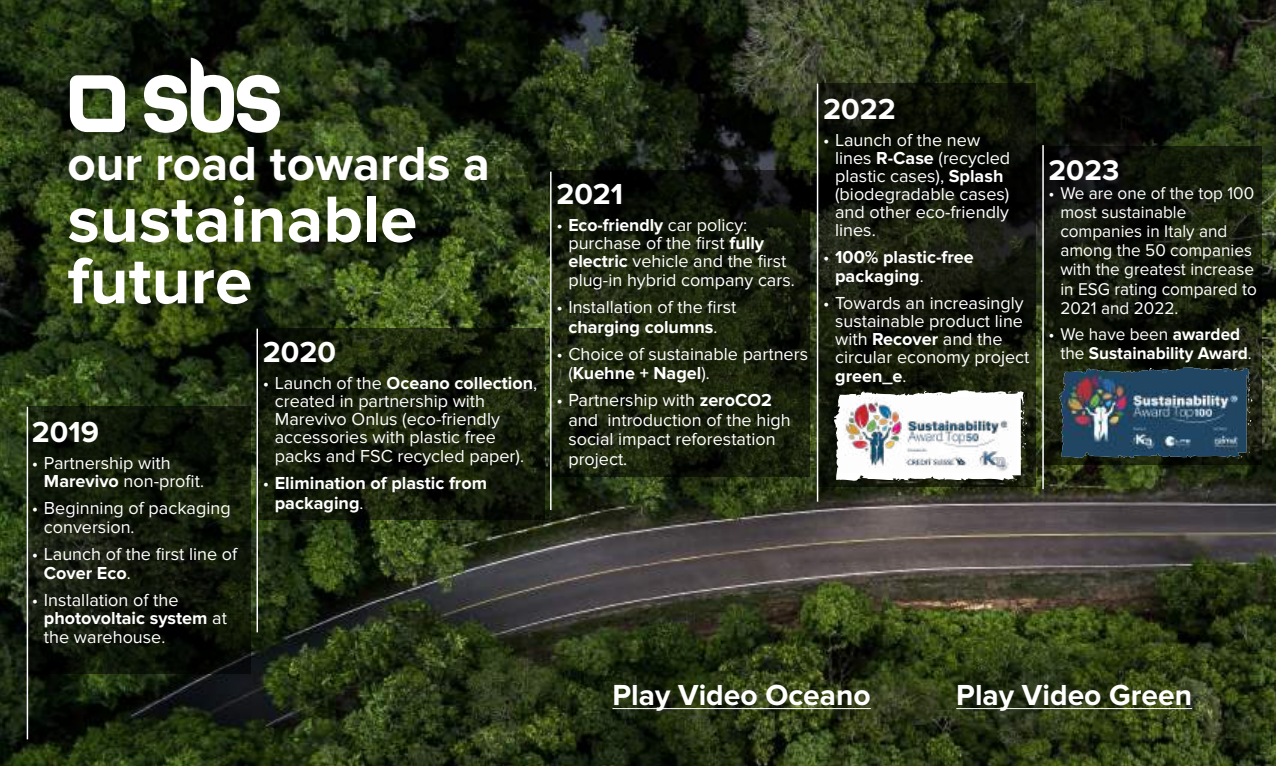
<style>
.page{position:relative;width:1276px;height:766px;background:#fff}
.page>*{position:absolute;margin:0;border:0;box-sizing:border-box;transform-origin:0 0}
.t1{font:700 67.5px/61.5px "Proxima Nova";color:#fff}
.t2{font:700 49.5px "Proxima Nova";color:#fff}
.t3{font:700 30px "Proxima Nova";color:#fff}
.t4{font:700 29.4px "Proxima Nova";color:#fff}
.t5{font:18px/18.3px "Proxima Nova";color:#fff}
.t6{font:700 18px/19.5px "Proxima Nova";color:#fff}
.t7{font:17.7px/19px "Proxima Nova";color:#fff}
.t8{font:700 17.7px/19px "Proxima Nova";color:#fff}
.s1{font-weight:700}
.s2{font-size:17.7px}
.s3{font-weight:400}
.s4{font-weight:400;font-size:17.7px}
</style>
<div class="page">
<img style="left:0;top:0;width:1276px;height:765px">
<svg style="left:70px;top:75px;width:55px;height:57px"></svg>
<svg style="left:144px;top:58px;width:136px;height:75px"></svg>
<hr style="left:612px;top:708px;width:259px;height:1px;background:#fff">
<hr style="left:956px;top:708px;width:236px;height:1px;background:#fff">
<svg style="left:550px;top:170px;width:259px;height:306px;background:#181f0d"></svg>
<svg style="left:818px;top:84px;width:218px;height:403px;background:#12160a"></svg>
<svg style="left:1043px;top:146px;width:218px;height:318px;background:#14190c"></svg>
<svg style="left:28px;top:406px;width:222px;height:267px;background:#11170a"></svg>
<svg style="left:258px;top:328px;width:287px;height:192px;background:#141c0a"></svg>
<hr style="left:27px;top:406px;width:1px;height:333px;background:#fff">
<hr style="left:256px;top:328px;width:2px;height:304px;background:#fff">
<hr style="left:550px;top:171px;width:1px;height:339px;background:#fff">
<hr style="left:817px;top:84px;width:1px;height:417px;background:#fff">
<hr style="left:1042px;top:145px;width:1px;height:344px;background:#fff">
<svg style="left:833px;top:389px;width:194px;height:92px"></svg>
<img style="left:833px;top:397px;width:183px;height:75px">
<img style="left:1058px;top:366px;width:194px;height:92px">
<h2 class="t2" style="left:67px;top:135px;width:424px">our road towards a</h2>
<h1 class="t1" style="left:67px;top:190px;width:351px">sustainable future</h1>
<h3 class="t3" style="left:32px;top:414px;width:69px">2019</h3>
<p class="t5" style="left:44px;top:454px;width:162px;text-indent:-12px">• Partnership with<br><span class="s1">Marevivo</span> non-profit<span class="s2">.</span></p>
<p class="t5" style="left:44px;top:498px;width:188px;line-height:19px;text-indent:-12px">• Beginning of packaging conversion<span class="s2">.</span></p>
<p class="t5" style="left:44px;top:544px;width:195px;line-height:19px;text-indent:-12px">• Launch of the first line of<br><span class="s1">Cover Eco</span><span class="s2">.</span></p>
<p class="t5" style="left:44px;top:591px;width:185px;text-indent:-12px">• Installation of the <span class="s1">photovoltaic system</span> at the warehouse<span class="s2">.</span></p>
<h3 class="t3" style="left:263px;top:334px;width:75px">2020</h3>
<p class="t5" style="left:275px;top:374px;width:264px;text-indent:-12px">• Launch of the <span class="s1">Oceano collection</span>, created in partnership with<br>Marevivo Onlus (eco-friendly accessories with plastic free packs and FSC recycled paper)<span class="s2">.</span></p>
<p class="t6" style="left:275px;top:474px;width:214px;text-indent:-12px"><span class="s3">•</span> Elimination of plastic from packaging<span class="s4">.</span></p>
<h3 class="t3" style="left:556px;top:176px;width:68px">2021</h3>
<p class="t5" style="left:568px;top:216px;width:228px;text-indent:-12px">• <span class="s1">Eco-friendly</span> car policy: purchase of the first <span class="s1">fully electric</span> vehicle and the first plug-in hybrid company cars<span class="s2">.</span></p>
<p class="t5" style="left:556px;top:298px;width:181px;line-height:19.5px;text-align:center">• Installation of the first <span class="s1">charging columns</span><span class="s2">.</span></p>
<p class="t5" style="left:568px;top:344px;width:241px;line-height:19.5px;text-indent:-12px">• Choice of sustainable partners (<span class="s1">Kuehne + Nagel</span>)<span class="s2">.</span></p>
<p class="t5" style="left:568px;top:391px;width:224px;line-height:19.5px;text-indent:-12px">• Partnership with <span class="s1">zeroCO2 </span>and introduction of the high social impact reforestation project.</p>
<h3 class="t3" style="left:823px;top:91px;width:74px">2022</h3>
<p class="t5" style="left:835px;top:131px;width:177px;text-indent:-12px">• Launch of the new lines <span class="s1">R-Case</span> (recycled plastic cases), <span class="s1">Splash </span>(biodegradable cases) and other eco-friendly lines.</p>
<p class="t6" style="left:835px;top:248px;width:140px;line-height:19px;text-indent:-12px"><span class="s3">•</span> 100% plastic-free packaging<span class="s4">.</span></p>
<p class="t5" style="left:835px;top:294px;width:196px;text-indent:-12px">• Towards an increasingly sustainable product line with <span class="s1">Recover</span> and the circular economy project <span class="s1">green_e</span><span class="s2">.</span></p>
<h3 class="t4" style="left:1048px;top:153px;width:72px">2023</h3>
<p class="t7" style="left:1060px;top:184px;width:198px;text-indent:-12px">• We are one of the top 100 most sustainable companies in Italy and among the 50 companies with the greatest increase in ESG rating compared to<br>2021 and 2022.</p>
<p class="t8" style="left:1060px;top:325px;width:193px;text-indent:-12px"><span class="s3">• We have been</span> awarded <span class="s3">the</span> Sustainability Award<span class="s3">.</span></p>
<h3 class="t3" style="left:612px;top:677px;width:260px">Play Video Oceano</h3>
<h3 class="t3" style="left:956px;top:677px;width:237px">Play Video Green</h3>
</div>
